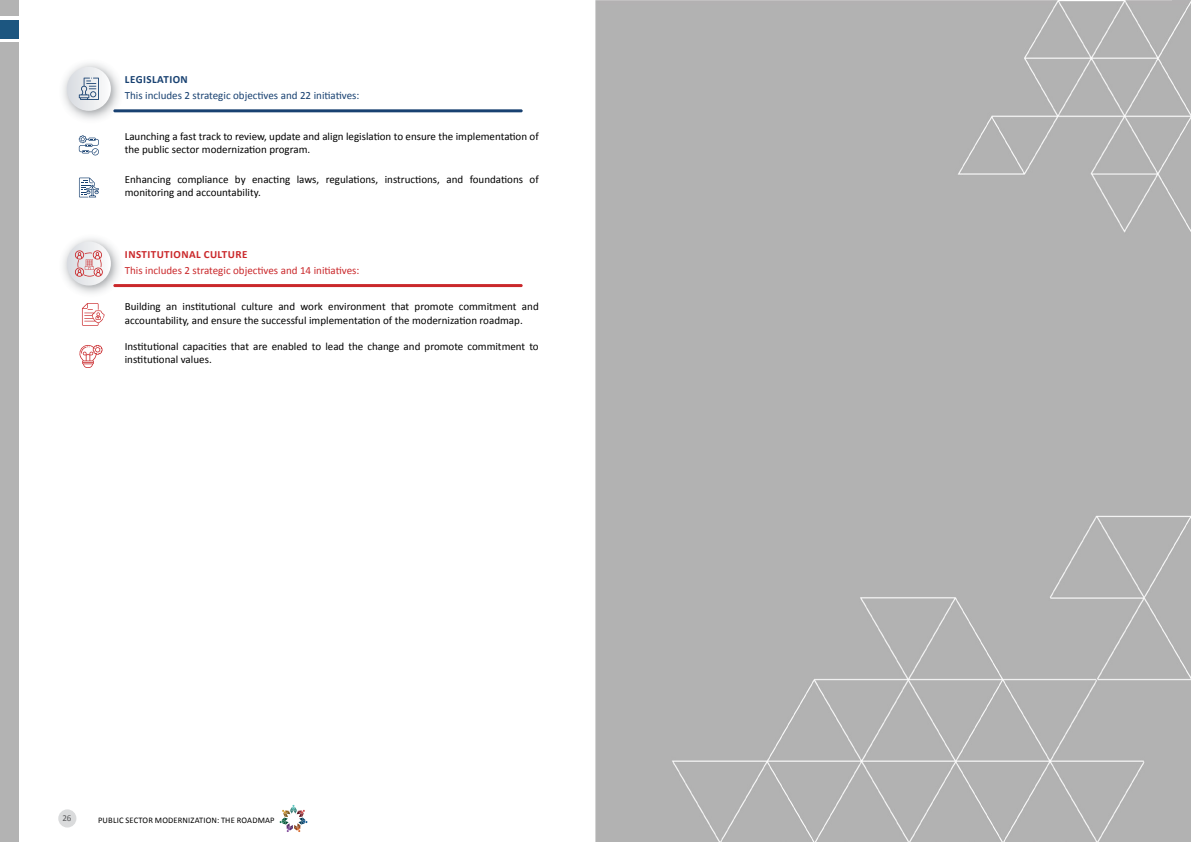
<style>
.page{position:relative;width:1191px;height:842px;background:#fff}
.page>*{position:absolute;margin:0;border:0;box-sizing:border-box;transform-origin:0 0}
.t1{font:11px/13.2px "Calibri";color:#000}
.t2{font:11px "Calibri";color:#184171}
.t3{font:11px "Calibri";color:#ca282b}
.t4{font:700 11px "Calibri";letter-spacing:.04em;color:#ca282b}
.t5{font:700 11px "Calibri";letter-spacing:.04em;color:#184171}
.t6{font:9px "Calibri";color:#58595b}
.t7{font:8.5px "Calibri";letter-spacing:.02em;color:#000}
</style>
<div class="page">
<div style="left:58px;top:809px;width:18px;height:18px;background:#dadbdc;border-radius:50%"></div>
<div style="left:0;top:42px;width:18px;height:800px;background:#b3b3b3"></div>
<div style="left:0;top:20px;width:18px;height:18px;background:#1c5680"></div>
<div style="left:0;top:0;width:18px;height:16px;background:#b3b3b3"></div>
<svg style="left:279px;top:805px;width:29px;height:27px"></svg>
<img style="left:63px;top:63px;width:62px;height:56px">
<img style="left:67px;top:67px;width:44px;height:44px;border-radius:22px">
<hr style="left:113px;top:109px;width:409px;height:3px;background:#184171;border-radius:2px">
<svg style="left:79px;top:78px;width:20px;height:22px"></svg>
<svg style="left:79px;top:135px;width:20px;height:20px"></svg>
<svg style="left:79px;top:178px;width:20px;height:19px"></svg>
<img style="left:63px;top:238px;width:62px;height:56px">
<img style="left:67px;top:241px;width:44px;height:45px;border-radius:22px">
<hr style="left:113px;top:284px;width:409px;height:3px;background:#ca282b;border-radius:2px">
<svg style="left:82px;top:303px;width:22px;height:23px"></svg>
<svg style="left:79px;top:345px;width:23px;height:23px"></svg>
<svg style="left:75px;top:250px;width:28px;height:27px"></svg>
<div style="left:595px;top:0;width:596px;height:842px;background:#b2b2b2"></div>
<p class="t5" style="left:125px;top:73px;width:64px">LEGISLATION</p>
<p class="t2" style="left:125px;top:89px;width:236px">This includes 2 strategic objectives and 22 initiatives:</p>
<p class="t1" style="left:125px;top:130px;width:415px">Launching a fast track to review, update and align legislation to ensure the implementation of the public sector modernization program.</p>
<p class="t1" style="left:125px;top:172px;width:415px">Enhancing compliance by enacting laws, regulations, instructions, and foundations of monitoring and accountability.</p>
<p class="t4" style="left:125px;top:247px;width:124px">INSTITUTIONAL CULTURE</p>
<p class="t3" style="left:125px;top:263px;width:236px">This includes 2 strategic objectives and 14 initiatives:</p>
<p class="t1" style="left:125px;top:300px;width:415px">Building an institutional culture and work environment that promote commitment and accountability, and ensure the successful implementation of the modernization roadmap.</p>
<p class="t1" style="left:125px;top:340px;width:415px">Institutional capacities that are enabled to lead the change and promote commitment to institutional values.</p>
<p class="t6" style="left:62px;top:812px;width:11px">26</p>
<p class="t7" style="left:98px;top:814px;width:178px">PUBLIC SECTOR MODERNIZATION: THE ROADMAP</p>
</div>
